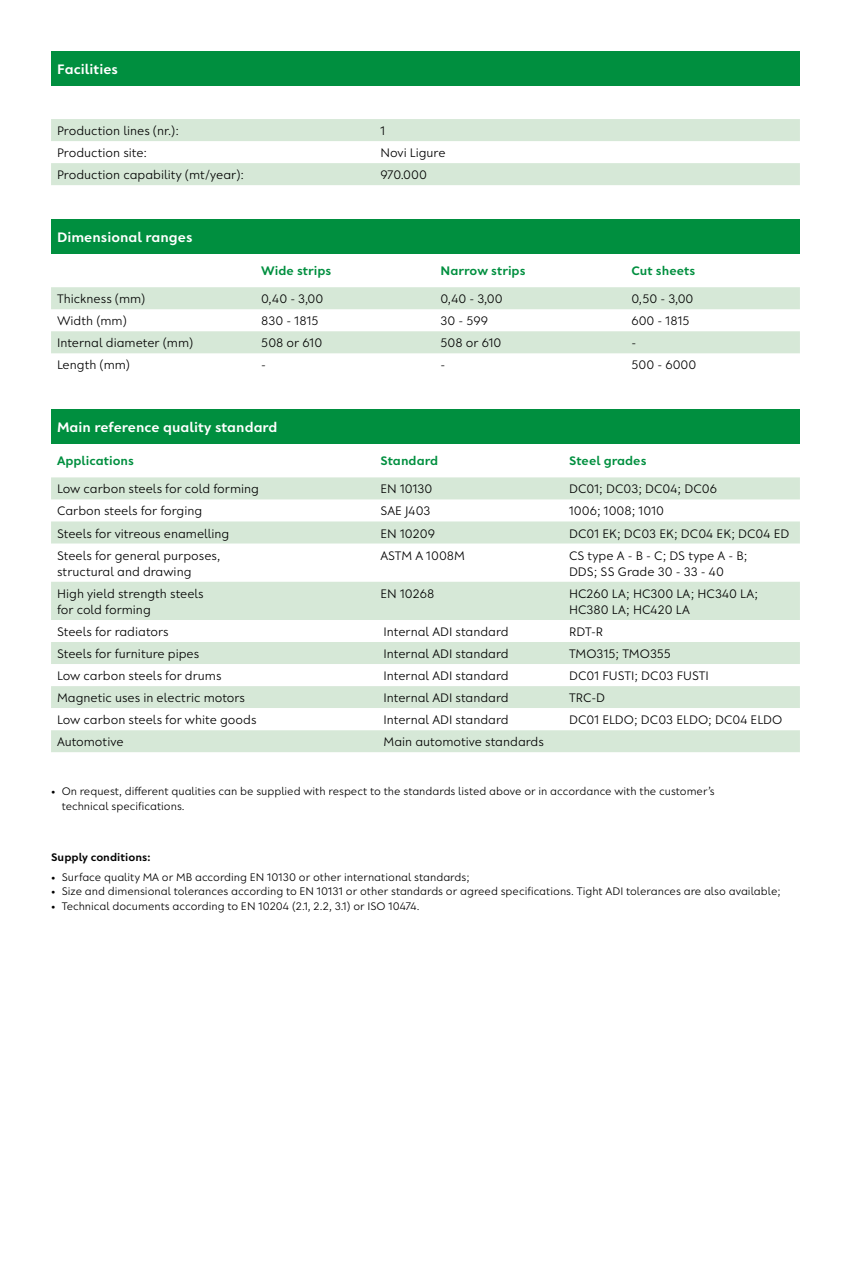
<style>
.page{position:relative;width:851px;height:1263px;background:#fff}
.page>*{position:absolute;margin:0;border:0;box-sizing:border-box;transform-origin:0 0}
.t1{font:600 15px "Larryline";color:#fff}
.t2{font:13.5px/16.2px "Larryline";color:#000}
.t3{font:600 13.5px "Larryline";color:#008f3f}
.t4{font:12px/14.4px "Larryline";color:#000}
.t5{font:600 12px "Larryline";color:#000}
</style>
<div class="page">
<div style="left:51px;top:51px;width:748px;height:34px;background:#008f3f"></div>
<svg style="left:51px;top:119px;width:748px;height:66px;fill:#d6e8d7"></svg>
<div style="left:51px;top:219px;width:748px;height:34px;background:#008f3f"></div>
<svg style="left:51px;top:287px;width:748px;height:66px;fill:#d6e8d7"></svg>
<div style="left:51px;top:409px;width:748px;height:34px;background:#008f3f"></div>
<svg style="left:51px;top:477px;width:748px;height:275px;fill:#d6e8d7"></svg>
<svg style="left:51px;top:620px;width:748px;height:110px"></svg>
<p class="t1" style="left:57px;top:60px;width:62px">Facilities</p>
<p class="t2" style="left:57px;top:123px;width:123px">Production lines (nr.):</p>
<p class="t2" style="left:380px;top:123px;width:6px">1</p>
<p class="t2" style="left:57px;top:145px;width:92px">Production site:</p>
<p class="t2" style="left:380px;top:145px;width:67px">Novi Ligure</p>
<p class="t2" style="left:57px;top:167px;width:188px">Production capability (mt/year):</p>
<p class="t2" style="left:380px;top:167px;width:48px">970.000</p>
<p class="t1" style="left:57px;top:228px;width:137px">Dimensional ranges</p>
<p class="t3" style="left:261px;top:263px;width:72px">Wide strips</p>
<p class="t3" style="left:440px;top:263px;width:87px">Narrow strips</p>
<p class="t3" style="left:631px;top:263px;width:65px">Cut sheets</p>
<p class="t2" style="left:57px;top:291px;width:90px">Thickness (mm)</p>
<p class="t2" style="left:261px;top:291px;width:64px">0,40 - 3,00</p>
<p class="t2" style="left:440px;top:291px;width:64px">0,40 - 3,00</p>
<p class="t2" style="left:631px;top:291px;width:64px">0,50 - 3,00</p>
<p class="t2" style="left:57px;top:313px;width:71px">Width (mm)</p>
<p class="t2" style="left:261px;top:313px;width:59px">830 - 1815</p>
<p class="t2" style="left:440px;top:313px;width:49px">30 - 599</p>
<p class="t2" style="left:631px;top:313px;width:60px">600 - 1815</p>
<p class="t2" style="left:57px;top:335px;width:138px">Internal diameter (mm)</p>
<p class="t2" style="left:261px;top:335px;width:62px">508 or 610</p>
<p class="t2" style="left:440px;top:335px;width:62px">508 or 610</p>
<p class="t2" style="left:631px;top:335px;width:6px">-</p>
<p class="t2" style="left:57px;top:357px;width:75px">Length (mm)</p>
<p class="t2" style="left:261px;top:357px;width:6px">-</p>
<p class="t2" style="left:440px;top:357px;width:6px">-</p>
<p class="t2" style="left:631px;top:357px;width:66px">500 - 6000</p>
<p class="t1" style="left:57px;top:418px;width:222px">Main reference quality standard</p>
<p class="t3" style="left:57px;top:453px;width:78px">Applications</p>
<p class="t3" style="left:380px;top:453px;width:59px">Standard</p>
<p class="t3" style="left:569px;top:453px;width:79px">Steel grades</p>
<p class="t2" style="left:57px;top:481px;width:203px">Low carbon steels for cold forming</p>
<p class="t2" style="left:380px;top:481px;width:54px">EN 10130</p>
<p class="t2" style="left:569px;top:481px;width:149px">DC01; DC03; DC04; DC06</p>
<p class="t2" style="left:57px;top:503px;width:147px">Carbon steels for forging</p>
<p class="t2" style="left:380px;top:503px;width:52px">SAE J403</p>
<p class="t2" style="left:569px;top:503px;width:96px">1006; 1008; 1010</p>
<p class="t2" style="left:57px;top:525px;width:174px">Steels for vitreous enamelling</p>
<p class="t2" style="left:380px;top:525px;width:56px">EN 10209</p>
<p class="t2" style="left:569px;top:525px;width:222px">DC01 EK; DC03 EK; DC04 EK; DC04 ED</p>
<p class="t2" style="left:57px;top:547px;width:165px">Steels for general purposes, structural and drawing</p>
<p class="t2" style="left:380px;top:547px;width:86px">ASTM A 1008M</p>
<p class="t2" style="left:569px;top:547px;width:180px">CS type A - B - C; DS type A - B;<br>DDS; SS Grade 30 - 33 - 40</p>
<p class="t2" style="left:57px;top:585px;width:148px">High yield strength steels for cold forming</p>
<p class="t2" style="left:380px;top:585px;width:55px">EN 10268</p>
<p class="t2" style="left:569px;top:585px;width:191px">HC260 LA; HC300 LA; HC340 LA;<br>HC380 LA; HC420 LA</p>
<p class="t2" style="left:57px;top:624px;width:113px">Steels for radiators</p>
<p class="t2" style="left:383px;top:624px;width:127px">Internal ADI standard</p>
<p class="t2" style="left:569px;top:624px;width:36px">RDT-R</p>
<p class="t2" style="left:57px;top:646px;width:144px">Steels for furniture pipes</p>
<p class="t2" style="left:383px;top:646px;width:127px">Internal ADI standard</p>
<p class="t2" style="left:569px;top:646px;width:103px">TMO315; TMO355</p>
<p class="t2" style="left:57px;top:668px;width:166px">Low carbon steels for drums</p>
<p class="t2" style="left:383px;top:668px;width:127px">Internal ADI standard</p>
<p class="t2" style="left:569px;top:668px;width:141px">DC01 FUSTI; DC03 FUSTI</p>
<p class="t2" style="left:57px;top:690px;width:189px">Magnetic uses in electric motors</p>
<p class="t2" style="left:383px;top:690px;width:127px">Internal ADI standard</p>
<p class="t2" style="left:569px;top:690px;width:38px">TRC-D</p>
<p class="t2" style="left:57px;top:712px;width:201px">Low carbon steels for white goods</p>
<p class="t2" style="left:383px;top:712px;width:127px">Internal ADI standard</p>
<p class="t2" style="left:569px;top:712px;width:215px">DC01 ELDO; DC03 ELDO; DC04 ELDO</p>
<p class="t2" style="left:57px;top:734px;width:68px">Automotive</p>
<p class="t2" style="left:383px;top:734px;width:162px">Main automotive standards</p>
<p class="t4" style="left:62px;top:784px;width:654px;text-indent:-11px">• On request, different qualities can be supplied with respect to the standards listed above or in accordance with the customer’s technical specifications.</p>
<p class="t5" style="left:51px;top:850px;width:101px">Supply conditions:</p>
<p class="t4" style="left:51px;top:870px;width:420px">• Surface quality MA or MB according EN 10130 or other international standards;</p>
<p class="t4" style="left:51px;top:884px;width:731px">• Size and dimensional tolerances according to EN 10131 or other standards or agreed specifications. Tight ADI tolerances are also available;</p>
<p class="t4" style="left:51px;top:898px;width:370px">• Technical documents according to EN 10204 (2.1, 2.2, 3.1) or ISO 10474.</p>
</div>
